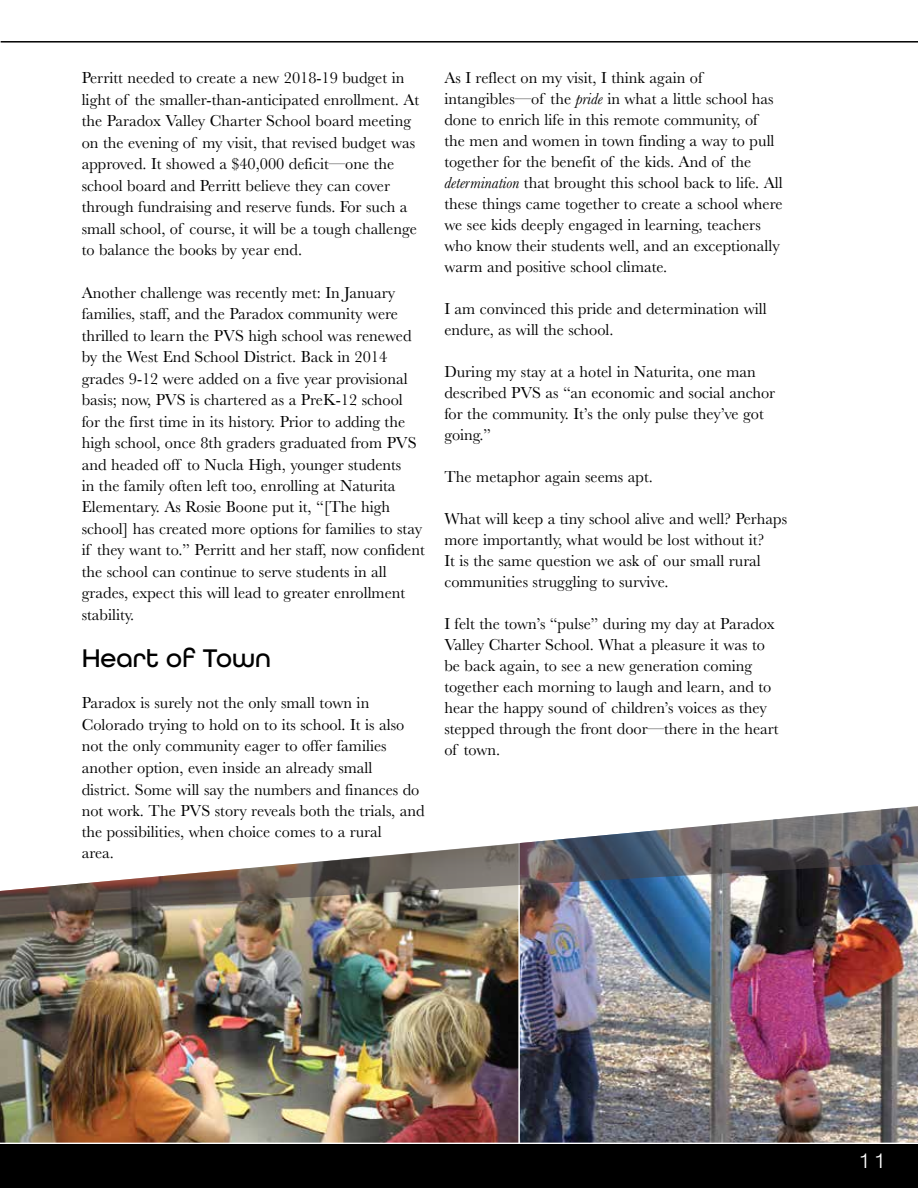
<style>
.page{position:relative;width:918px;height:1188px;background:#fff}
.page>*{position:absolute;margin:0;border:0;box-sizing:border-box;transform-origin:0 0}
.t1{font:500 27px "All Round Gothic";color:#000}
.t2{font:300 expanded 21px "Akzidenz Grotesk BE";color:#fff}
.t3{font:16.5px/21.5px "Baskerville";color:#000}
.s1{font-style:italic}
</style>
<div class="page">
<div style="left:0;top:1144px;width:918px;height:44px;background:#000"></div>
<hr style="left:1px;top:41px;width:917px;height:2px;background:#000">
<img style="left:520px;top:915px;width:398px;height:228px">
<img style="left:0;top:915px;width:518px;height:228px">
<img style="left:0;top:806px;width:918px;height:109px">
<p class="t3" style="left:82px;top:68px;width:339px">Perritt needed to create a new 2018-19 budget in light of the smaller-than-anticipated enrollment. At the Paradox Valley Charter School board meeting on the evening of my visit, that revised budget was approved. It showed a $40,000 deficit—one the school board and Perritt believe they can cover through fundraising and reserve funds. For such a small school, of course, it will be a tough challenge to balance the books by year end.</p>
<p class="t3" style="left:82px;top:282px;width:345px">Another challenge was recently met: In January families, staff, and the Paradox community were thrilled to learn the PVS high school was renewed by the West End School District. Back in 2014 grades 9-12 were added on a five year provisional basis; now, PVS is chartered as a PreK-12 school for the first time in its history. Prior to adding the high school, once 8th graders graduated from PVS and headed off to Nucla High, younger students<br>in the family often left too, enrolling at Naturita Elementary. As Rosie Boone put it, “[The high school] has created more options for families to stay if they want to.” Perritt and her staff, now confident the school can continue to serve students in all grades, expect this will lead to greater enrollment stability.</p>
<h1 class="t1" style="left:82px;top:642px;width:191px">Heart of Town</h1>
<p class="t3" style="left:82px;top:692px;width:344px">Paradox is surely not the only small town in Colorado trying to hold on to its school. It is also not the only community eager to offer families another option, even inside an already small district. Some will say the numbers and finances do not work. The PVS story reveals both the trials, and the possibilities, when choice comes to a rural<br>area.</p>
<p class="t3" style="left:444px;top:68px;width:340px;line-height:21px">As I reflect on my visit, I think again of intangibles—of the <span class="s1">pride</span> in what a little school has done to enrich life in this remote community, of<br>the men and women in town finding a way to pull together for the benefit of the kids. And of the <span class="s1">determination</span> that brought this school back to life. All these things came together to create a school where we see kids deeply engaged in learning, teachers who know their students well, and an exceptionally warm and positive school climate.</p>
<p class="t3" style="left:444px;top:299px;width:324px;line-height:21px">I am convinced this pride and determination will endure, as will the school.</p>
<p class="t3" style="left:444px;top:362px;width:332px;line-height:21px">During my stay at a hotel in Naturita, one man described PVS as “an economic and social anchor for the community. It’s the only pulse they’ve got going.”</p>
<p class="t3" style="left:444px;top:467px;width:210px">The metaphor again seems apt.</p>
<p class="t3" style="left:444px;top:509px;width:344px;line-height:21px">What will keep a tiny school alive and well? Perhaps more importantly, what would be lost without it?<br>It is the same question we ask of our small rural communities struggling to survive.</p>
<p class="t3" style="left:444px;top:614px;width:336px;line-height:21px">I felt the town’s “pulse” during my day at Paradox Valley Charter School. What a pleasure it was to be back again, to see a new generation coming together each morning to laugh and learn, and to hear the happy sound of children’s voices as they stepped through the front door—there in the heart of town.</p>
<p class="t2" style="left:857px;top:1149px;width:32px">11</p>
</div>
